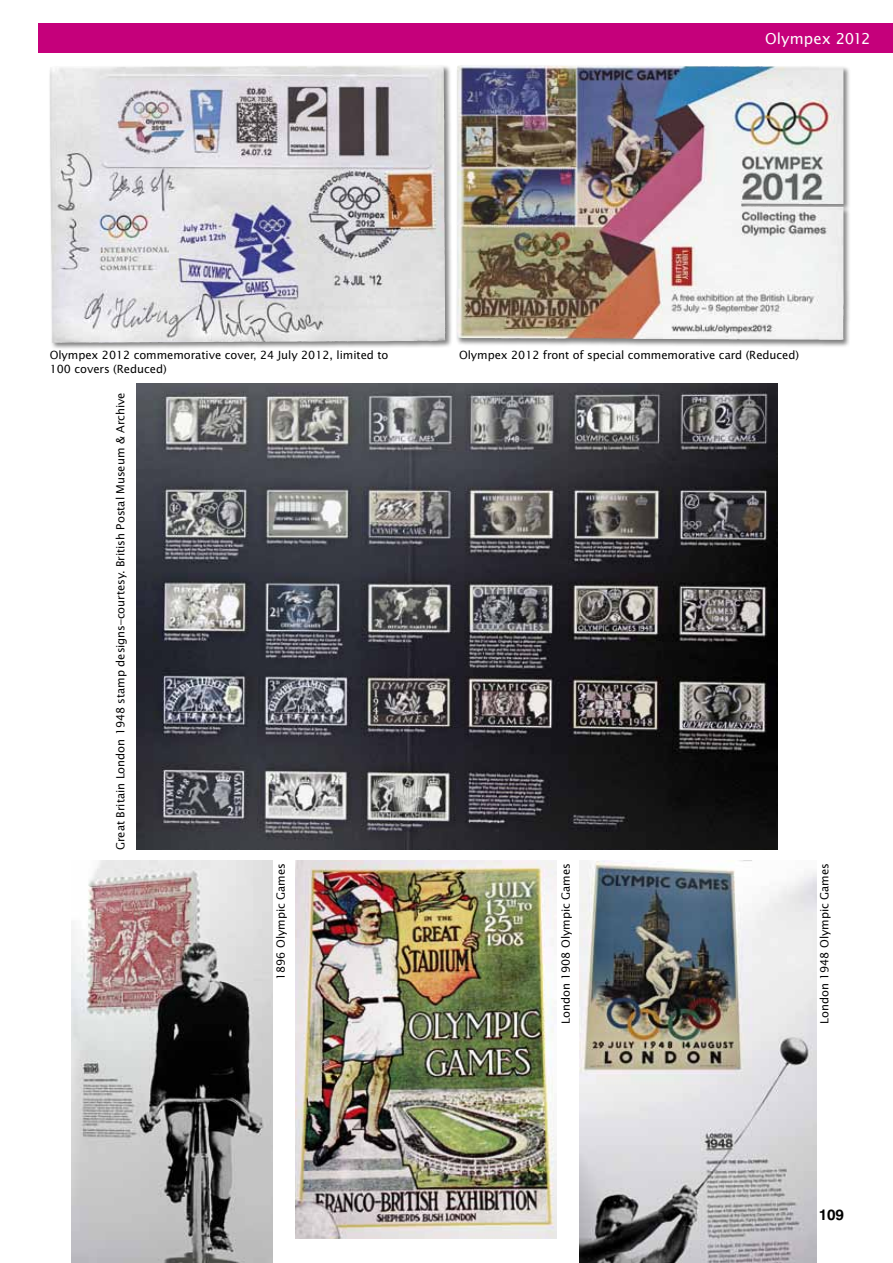
<style>
.page{position:relative;width:893px;height:1263px;background:#fff}
.page>*{position:absolute;margin:0;border:0;box-sizing:border-box;transform-origin:0 0}
.t1{font:15px "Lucida Sans Std";letter-spacing:.005em;color:#fff}
.t2{font:700 15px "Swiss 721 BT";color:#000}
.t3{font:11.25px/14.2px "Lucida Sans Std";letter-spacing:-.005em;color:#000}
</style>
<div class="page">
<div style="left:39px;top:23px;width:854px;height:30px;background:#c5007b"></div>
<div style="left:48px;top:64px;width:404px;height:286px;background:#000;opacity:.5"></div>
<img style="left:50px;top:66px;width:266px;height:277px">
<div style="left:455px;top:64px;width:396px;height:283px;background:#000;opacity:.5"></div>
<img style="left:457px;top:65px;width:379px;height:275px">
<img style="left:136px;top:383px;width:641px;height:467px">
<img style="left:579px;top:860px;width:237px;height:403px">
<img style="left:295px;top:861px;width:262px;height:378px">
<img style="left:72px;top:860px;width:200px;height:403px">
<h1 class="t1" style="left:765px;top:30px;width:107px">Olympex 2012</h1>
<p class="t3" style="left:50px;top:348px;width:340px">Olympex 2012 commemorative cover, 24 July 2012, limited to<br>100 covers (Reduced)</p>
<p class="t3" style="left:459px;top:348px;width:342px">Olympex 2012 front of special commemorative card (Reduced)</p>
<p class="t3" style="left:113px;top:850px;width:459px;rotate:-90deg">Great Britain London 1948 stamp designs–courtesy. British Postal Museum &amp; Archive</p>
<p class="t3" style="left:559px;top:1024px;width:162px;rotate:-90deg">London 1908 Olympic Games</p>
<p class="t3" style="left:817px;top:1024px;width:162px;rotate:-90deg">London 1948 Olympic Games</p>
<p class="t3" style="left:274px;top:980px;width:118px;rotate:-90deg">1896 Olympic Games</p>
<h1 class="t2" style="left:819px;top:1205px;width:27px">109</h1>
</div>
